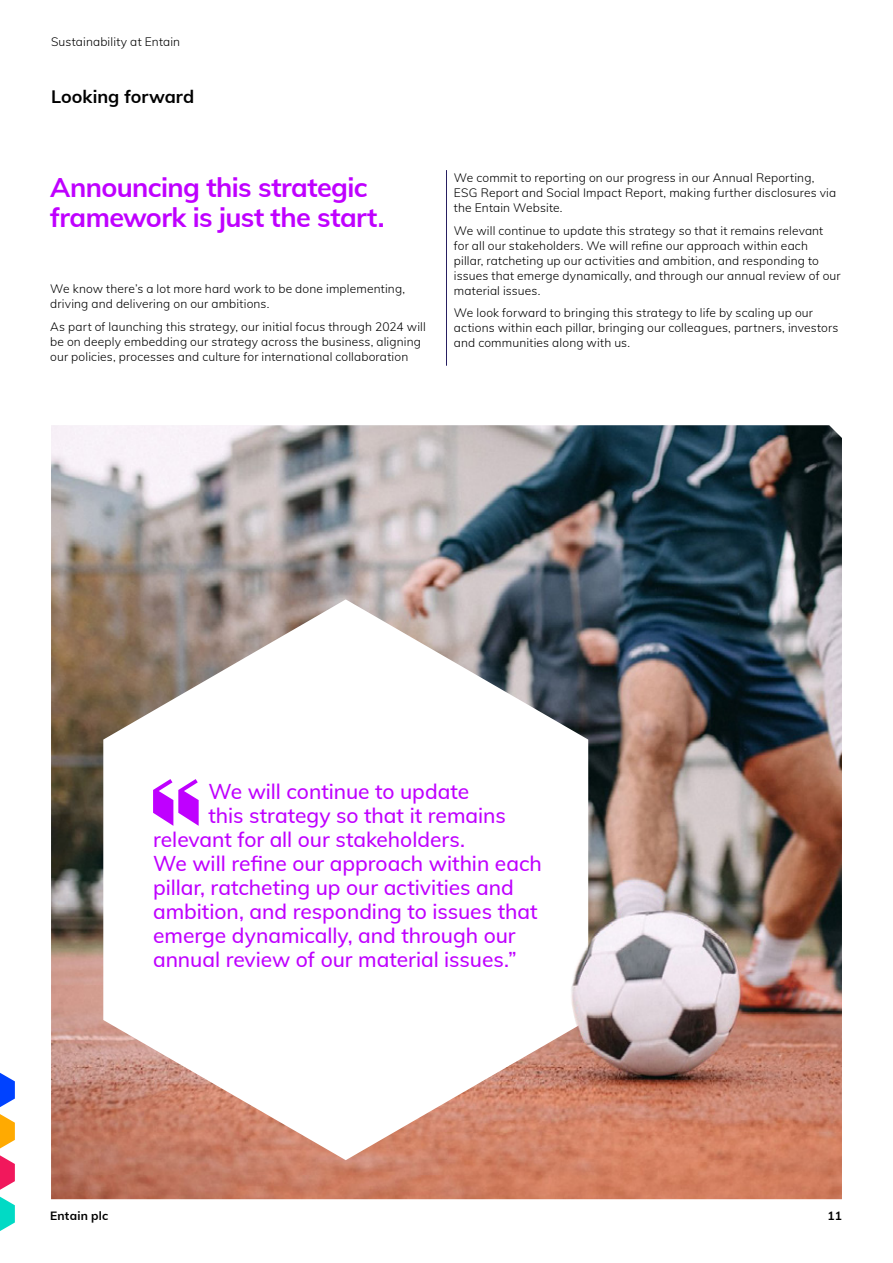
<style>
.page{position:relative;width:893px;height:1263px;background:#fff}
.page>*{position:absolute;margin:0;border:0;box-sizing:border-box;transform-origin:0 0}
.t1{font:700 27px/30px "Mulish";letter-spacing:-.02em;color:#bf00ff}
.t2{font:500 21px "Mulish";letter-spacing:-.005em;color:#bf00ff}
.t3{font:700 18px "Mulish";color:#000}
.t4{font:300 12px/15px "Mulish";letter-spacing:.015em;color:#000}
.t5{font:700 12px "Mulish";letter-spacing:.015em;color:#000}
</style>
<div class="page">
<svg style="left:0;top:1073px;width:15px;height:34px"></svg>
<svg style="left:0;top:1114px;width:15px;height:34px"></svg>
<svg style="left:0;top:1155px;width:15px;height:35px"></svg>
<svg style="left:0;top:1197px;width:15px;height:34px"></svg>
<hr style="left:446px;top:170px;width:1px;height:196px;background:#271f61">
<img style="left:51px;top:425px;width:791px;height:774px">
<svg style="left:103px;top:599px;width:485px;height:561px"></svg>
<img style="left:545px;top:870px;width:209px;height:228px">
<svg style="left:153px;top:779px;width:46px;height:47px"></svg>
<p class="t4" style="left:51px;top:34px;width:131px">Sustainability at Entain</p>
<h3 class="t3" style="left:51px;top:84px;width:145px">Looking forward</h3>
<h1 class="t1" style="left:50px;top:171px;width:336px">Announcing this strategic framework is just the start.</h1>
<p class="t4" style="left:50px;top:281px;width:356px">We know there’s a lot more hard work to be done implementing, driving and delivering on our ambitions.</p>
<p class="t4" style="left:50px;top:318px;width:377px">As part of launching this strategy, our initial focus through 2024 will be on deeply embedding our strategy across the business, aligning our policies, processes and culture for international collaboration</p>
<p class="t4" style="left:454px;top:170px;width:384px">We commit to reporting on our progress in our Annual Reporting,<br>ESG Report and Social Impact Report, making further disclosures via the Entain Website.</p>
<p class="t4" style="left:454px;top:222px;width:388px">We will continue to update this strategy so that it remains relevant for all our stakeholders. We will refine our approach within each<br>pillar, ratcheting up our activities and ambition, and responding to issues that emerge dynamically, and through our annual review of our material issues.</p>
<p class="t4" style="left:454px;top:305px;width:386px">We look forward to bringing this strategy to life by scaling up our actions within each pillar, bringing our colleagues, partners, investors and communities along with us.</p>
<h2 class="t2" style="left:208px;top:776px;width:262px">We will continue to update</h2>
<h2 class="t2" style="left:208px;top:800px;width:299px">this strategy so that it remains</h2>
<h2 class="t2" style="left:153px;top:824px;width:314px">relevant for all our stakeholders.</h2>
<h2 class="t2" style="left:153px;top:848px;width:390px">We will refine our approach within each</h2>
<h2 class="t2" style="left:153px;top:872px;width:362px">pillar, ratcheting up our activities and</h2>
<h2 class="t2" style="left:153px;top:896px;width:386px">ambition, and responding to issues that</h2>
<h2 class="t2" style="left:153px;top:920px;width:364px">emerge dynamically, and through our</h2>
<h2 class="t2" style="left:153px;top:944px;width:365px">annual review of our material issues.”</h2>
<p class="t5" style="left:50px;top:1207px;width:60px">Entain plc</p>
<p class="t5" style="left:828px;top:1207px;width:16px">11</p>
</div>
